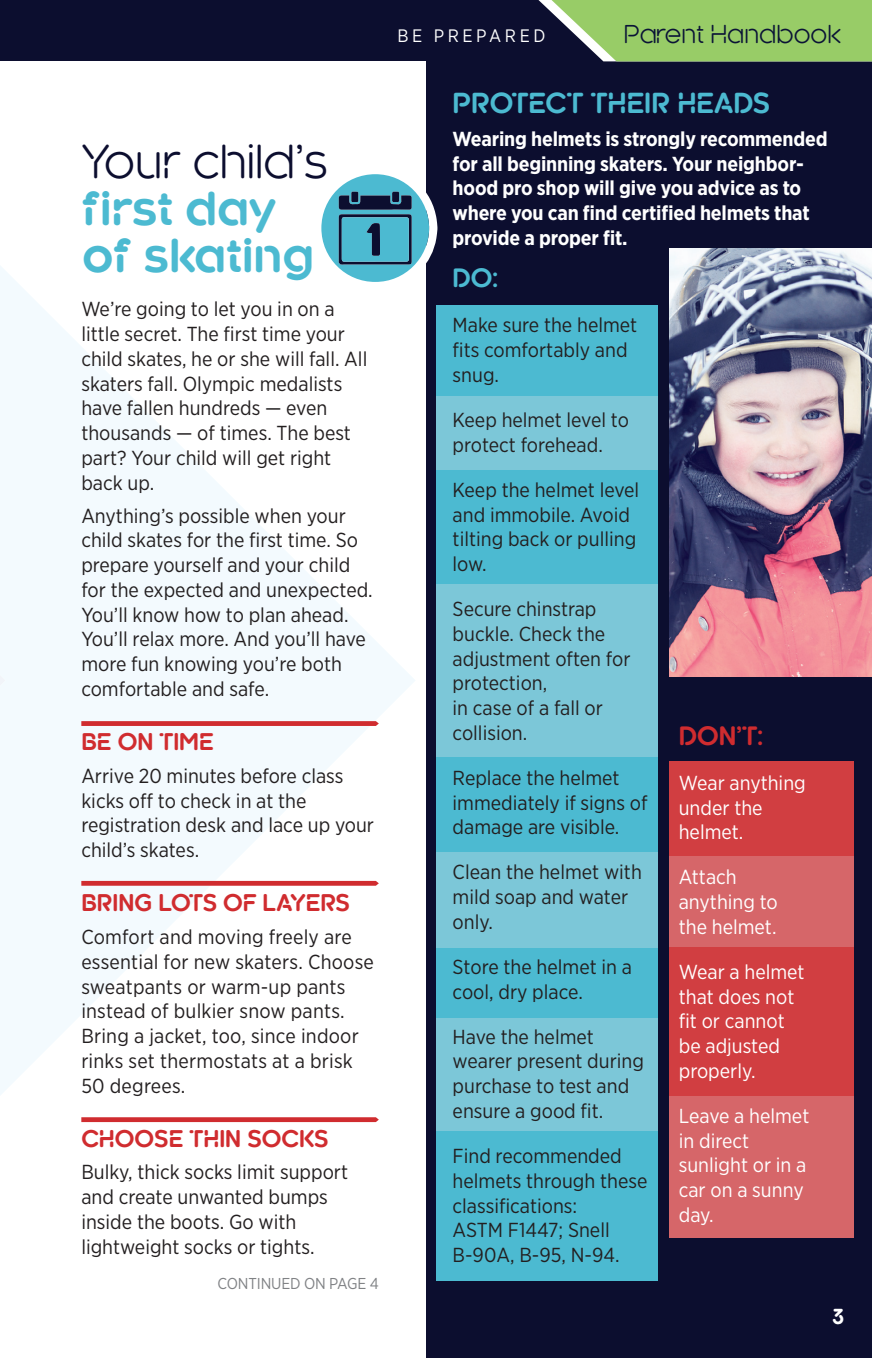
<style>
.page{position:relative;width:872px;height:1358px;background:#fff}
.page>*{position:absolute;margin:0;border:0;box-sizing:border-box;transform-origin:0 0}
.t1{font:700 44.1px/46.6px "Kroppen Round";color:#4cbad1}
.t2{font:44.1px "Kroppen Round";color:#0c0e2f}
.t3{font:700 27px "Kroppen Round";color:#4cbad1}
.t4{font:700 24.75px "Kroppen Round";color:#d02c2f}
.t5{font:700 24.75px "Kroppen Round";color:#4cbad1}
.t6{font:24.07px "Kroppen Round";color:#0a1336}
.t7{font:700 22.5px "Kroppen Round";color:#d02c2f}
.t8{font:20.25px/24.8px "Gotham Narrow";color:#231f20}
.t9{font:700 20.25px/24.8px "Gotham Narrow";letter-spacing:-.01em;color:#fff}
.t10{font:20.25px/24.8px "Gotham Narrow";color:#fff}
.t11{font:700 20.25px "Kroppen Round";color:#fff}
.t12{font:18px "Gotham Narrow";letter-spacing:.2em;color:#fff}
.t13{font:15.75px "Gotham Narrow";letter-spacing:-.01em;color:#808285}
</style>
<div class="page">
<div style="left:426px;top:0;width:445px;height:1357px;background:#0c0e2f"></div>
<div style="left:669px;top:761px;width:184px;height:477px;background:#d66669"></div>
<div style="left:669px;top:761px;width:184px;height:94px;background:#d13e41"></div>
<div style="left:669px;top:947px;width:184px;height:149px;background:#d13e41"></div>
<div style="left:436px;top:306px;width:221px;height:974px;background:#7cc7d8"></div>
<div style="left:436px;top:306px;width:221px;height:90px;background:#4cbad1"></div>
<div style="left:436px;top:470px;width:221px;height:114px;background:#4cbad1"></div>
<div style="left:436px;top:757px;width:221px;height:94px;background:#4cbad1"></div>
<div style="left:436px;top:948px;width:221px;height:69px;background:#4cbad1"></div>
<div style="left:436px;top:1131px;width:221px;height:149px;background:#4cbad1"></div>
<svg style="left:6px;top:272px;width:409px;height:851px"></svg>
<img style="left:669px;top:249px;width:202px;height:427px">
<svg style="left:312px;top:174px;width:125px;height:118px"></svg>
<svg style="left:81px;top:880px;width:298px;height:5px"></svg>
<svg style="left:81px;top:721px;width:298px;height:5px"></svg>
<svg style="left:81px;top:1117px;width:298px;height:4px"></svg>
<div style="left:0;top:0;width:871px;height:61px;background:#0c0e2f"></div>
<div style="left:0;top:266px;width:6px;height:829px;background:#f3fafe"></div>
<svg style="left:538px;top:0;width:334px;height:61px;background:#8ebb67"></svg>
<h1 class="t2" style="left:82px;top:137px;width:247px">Your child’s</h1>
<h1 class="t1" style="left:82px;top:186px;width:233px">first day of skating</h1>
<p class="t8" style="left:81px;top:296px;width:287px">We’re going to let you in on a little secret. The first time your child skates, he or she will fall. All skaters fall. Olympic medalists have fallen hundreds — even thousands — of times. The best part? Your child will get right back up.</p>
<p class="t8" style="left:81px;top:502px;width:293px">Anything’s possible when your child skates for the first time. So prepare yourself and your child for the expected and unexpected.<br>You’ll know how to plan ahead.<br>You’ll relax more. And you’ll have more fun knowing you’re both comfortable and safe.</p>
<p class="t7" style="left:81px;top:729px;width:134px">BE ON TIME</p>
<p class="t8" style="left:81px;top:763px;width:294px">Arrive 20 minutes before class kicks off to check in at the registration desk and lace up your child’s skates.</p>
<p class="t7" style="left:81px;top:890px;width:270px">BRING LOTS OF LAYERS</p>
<p class="t8" style="left:81px;top:924px;width:294px">Comfort and moving freely are essential for new skaters. Choose sweatpants or warm-up pants instead of bulkier snow pants.<br>Bring a jacket, too, since indoor rinks set thermostats at a brisk<br>50 degrees.</p>
<p class="t7" style="left:81px;top:1125px;width:249px">CHOOSE THIN SOCKS</p>
<p class="t8" style="left:81px;top:1159px;width:268px">Bulky, thick socks limit support and create unwanted bumps inside the boots. Go with lightweight socks or tights.</p>
<p class="t13" style="left:217px;top:1273px;width:163px">CONTINUED ON PAGE 4</p>
<p class="t12" style="left:397px;top:24px;width:150px">BE PREPARED</p>
<p class="t6" style="left:623px;top:21px;width:218px">Parent Handbook</p>
<h2 class="t3" style="left:452px;top:88px;width:319px">PROTECT THEIR HEADS</h2>
<p class="t9" style="left:452px;top:126px;width:376px">Wearing helmets is strongly recommended for all beginning skaters. Your neighbor&shy;hood pro shop will give you advice as to where you can find certified helmets that provide a proper fit.</p>
<p class="t5" style="left:452px;top:264px;width:48px">DO:</p>
<p class="t8" style="left:452px;top:312px;width:186px">Make sure the helmet fits comfortably and snug.</p>
<p class="t8" style="left:452px;top:407px;width:178px">Keep helmet level to protect forehead.</p>
<p class="t8" style="left:452px;top:477px;width:188px">Keep the helmet level and immobile. Avoid tilting back or pulling low.</p>
<p class="t8" style="left:452px;top:596px;width:179px">Secure chinstrap buckle. Check the adjustment often for protection,<br>in case of a fall or collision.</p>
<p class="t8" style="left:452px;top:765px;width:196px">Replace the helmet immediately if signs of damage are visible.</p>
<p class="t8" style="left:452px;top:859px;width:191px">Clean the helmet with mild soap and water only.</p>
<p class="t8" style="left:452px;top:954px;width:181px">Store the helmet in a cool, dry place.</p>
<p class="t8" style="left:452px;top:1023px;width:193px">Have the helmet wearer present during purchase to test and ensure a good fit.</p>
<p class="t8" style="left:452px;top:1143px;width:196px">Find recommended helmets through these classifications:<br>ASTM F1447; Snell<br>B-90A, B-95, N-94.</p>
<p class="t4" style="left:678px;top:721px;width:87px">DON’T:</p>
<p class="t10" style="left:678px;top:769px;width:128px">Wear anything under the helmet.</p>
<p class="t10" style="left:678px;top:864px;width:100px">Attach anything to the helmet.</p>
<p class="t10" style="left:678px;top:958px;width:127px">Wear a helmet that does not fit or cannot be adjusted properly.</p>
<p class="t10" style="left:678px;top:1102px;width:132px">Leave a helmet in direct sunlight or in a car on a sunny day.</p>
<p class="t11" style="left:831px;top:1304px;width:14px">3</p>
</div>
